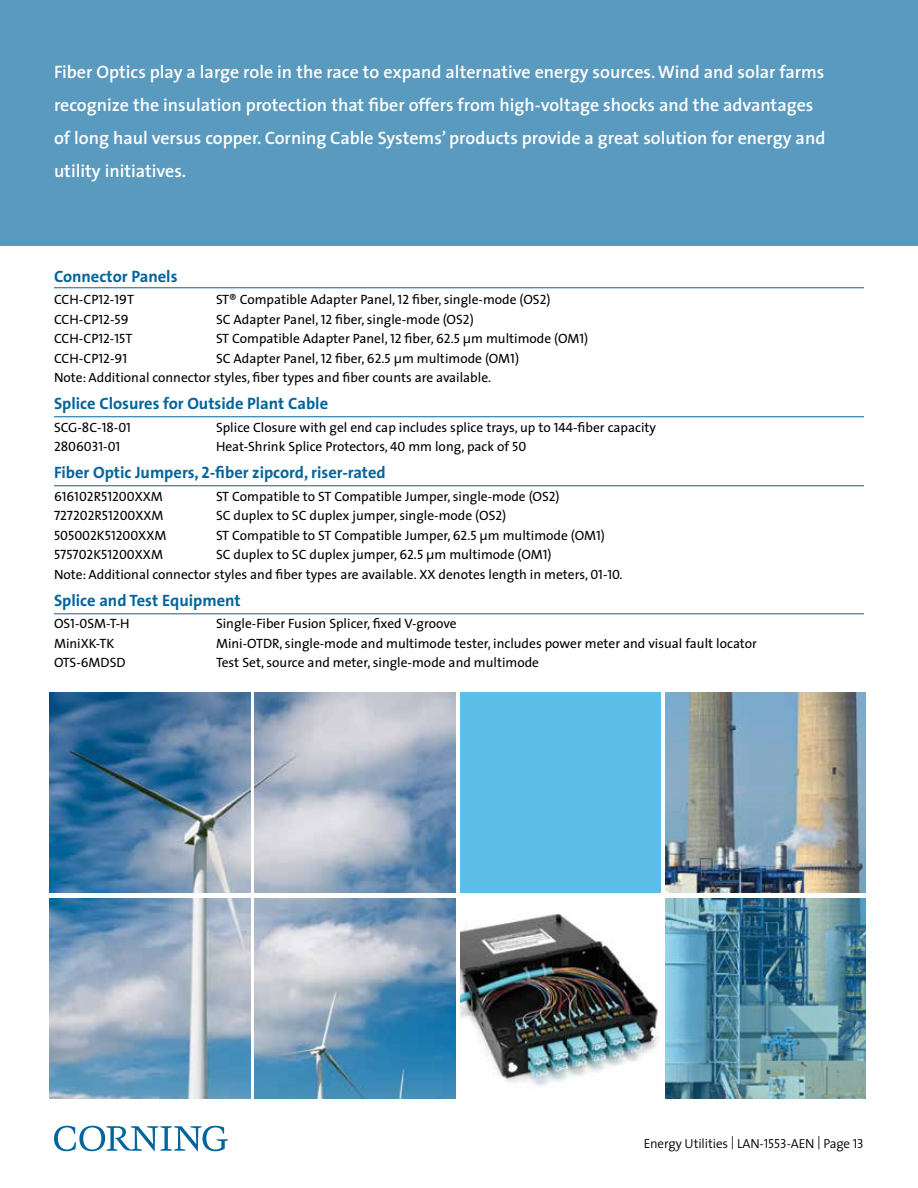
<style>
.page{position:relative;width:918px;height:1188px;background:#fff}
.page>*{position:absolute;margin:0;border:0;box-sizing:border-box;transform-origin:0 0}
.t1{font:600 18px/33px "The Sans";color:#fff}
.t2{font:700 16.5px "The Sans";color:#00649d}
.t3{font:13.5px/19.5px "The Sans";color:#000}
.t4{font:13.5px "The Sans Caps";color:#000}
.t5{font:300 13.2px "The Sans";letter-spacing:-.01em;color:#000}
.s1{font-family:"The Sans Caps"}
.s2{font-family:"The Sans"}
.s3{font-family:"The Sans Bold Caps";font-weight:400}
.s4{font-family:"The Sans Semi Light Caps";font-weight:400}
</style>
<div class="page">
<div style="left:0;top:0;width:918px;height:245px;background:#5a9abf"></div>
<img style="left:50px;top:692px;width:200px;height:201px">
<img style="left:255px;top:692px;width:200px;height:201px">
<div style="left:460px;top:692px;width:200px;height:201px;background:#5abee7"></div>
<img style="left:665px;top:692px;width:201px;height:201px">
<img style="left:50px;top:898px;width:200px;height:200px">
<img style="left:255px;top:898px;width:200px;height:200px">
<img style="left:460px;top:914px;width:198px;height:173px">
<img style="left:665px;top:898px;width:201px;height:200px">
<hr style="left:54px;top:287px;width:810px;height:1px;background:#00649d">
<hr style="left:54px;top:485px;width:810px;height:1px;background:#00649d">
<hr style="left:54px;top:416px;width:810px;height:1px;background:#00649d">
<svg style="left:54px;top:1126px;width:174px;height:25px"></svg>
<hr style="left:54px;top:613px;width:810px;height:1px;background:#00649d">
<p class="t1" style="left:54px;top:54px;width:773px">Fiber Optics play a large role in the race to expand alternative energy sources. Wind and solar farms recognize the insulation protection that fiber offers from high-voltage shocks and the advantages of long haul versus copper. Corning Cable Systems’ products provide a great solution for energy and utility initiatives.</p>
<p class="t2" style="left:54px;top:263px;width:125px">Connector Panels</p>
<p class="t3" style="left:54px;top:290px;width:82px">CCH-CP<span class="s1">12</span>-<span class="s1">19</span>T</p>
<p class="t3" style="left:216px;top:290px;width:336px">ST® Compatible Adapter Panel, <span class="s1">12</span> fiber, single-mode (OS<span class="s1">2</span>)</p>
<p class="t4" style="left:54px;top:308px;width:76px">CCH-CP12-59</p>
<p class="t3" style="left:216px;top:309px;width:259px">SC Adapter Panel, <span class="s1">12</span> fiber, single-mode (OS<span class="s1">2</span>)</p>
<p class="t3" style="left:54px;top:329px;width:80px">CCH-CP<span class="s1">12</span>-<span class="s1">15</span>T</p>
<p class="t3" style="left:216px;top:329px;width:374px">ST Compatible Adapter Panel, <span class="s1">12</span> fiber, <span class="s1">62</span>.<span class="s1">5</span> µm multimode (OM<span class="s1">1</span>)</p>
<p class="t4" style="left:54px;top:347px;width:75px">CCH-CP12-91</p>
<p class="t3" style="left:54px;top:348px;width:467px;text-indent:162px">SC Adapter Panel, <span class="s1">12</span> fiber, <span class="s1">62</span>.<span class="s1">5</span> µm multimode (OM<span class="s1">1</span>)<br>Note: Additional connector styles, fiber types and fiber counts are available.</p>
<p class="t2" style="left:54px;top:390px;width:276px">Splice Closures for Outside Plant Cable</p>
<p class="t4" style="left:54px;top:416px;width:79px">SCG-<span class="s2">8</span>C-1<span class="s2">8</span>-01</p>
<p class="t3" style="left:216px;top:417px;width:442px">Splice Closure with gel end cap includes splice trays, up to <span class="s1">144</span>-fiber capacity</p>
<p class="t4" style="left:54px;top:436px;width:68px">2<span class="s2">8</span>06031-01</p>
<p class="t3" style="left:216px;top:437px;width:312px">Heat-Shrink Splice Protectors, <span class="s1">40</span> mm long, pack of <span class="s1">50</span></p>
<p class="t2" style="left:54px;top:459px;width:333px">Fiber Optic Jumpers, <span class="s3">2</span>-fiber zipcord, riser-rated</p>
<p class="t4" style="left:54px;top:485px;width:110px">616102<span class="s2">R</span>51200XX<span class="s2">M</span></p>
<p class="t3" style="left:216px;top:486px;width:345px">ST Compatible to ST Compatible Jumper, single-mode (OS<span class="s1">2</span>)</p>
<p class="t4" style="left:54px;top:505px;width:111px">727202R51200XXM</p>
<p class="t3" style="left:216px;top:506px;width:292px">SC duplex to SC duplex jumper, single-mode (OS<span class="s1">2</span>)</p>
<p class="t4" style="left:54px;top:524px;width:114px">505002K51200XXM</p>
<p class="t3" style="left:216px;top:525px;width:391px">ST Compatible to ST Compatible Jumper, <span class="s1">62</span>.<span class="s1">5</span> µm multimode (OM<span class="s1">1</span>)</p>
<p class="t4" style="left:54px;top:544px;width:111px">575702<span class="s2">K</span>51200XX<span class="s2">M</span></p>
<p class="t3" style="left:54px;top:545px;width:570px;text-indent:162px">SC duplex to SC duplex jumper, <span class="s1">62</span>.<span class="s1">5</span> µm multimode (OM<span class="s1">1</span>)<br>Note: Additional connector styles and fiber types are available. XX denotes length in meters, <span class="s1">01-10.</span></p>
<p class="t2" style="left:54px;top:587px;width:188px">Splice and Test Equipment</p>
<p class="t4" style="left:54px;top:613px;width:77px">OS1-0SM-T-H</p>
<p class="t3" style="left:216px;top:614px;width:242px">Single-Fiber Fusion Splicer, fixed V-groove</p>
<p class="t4" style="left:54px;top:632px;width:62px"><span class="s2">Mini</span>XK-TK</p>
<p class="t3" style="left:216px;top:633px;width:543px">Mini-OTDR, single-mode and multimode tester, includes power meter and visual fault locator</p>
<p class="t4" style="left:54px;top:652px;width:73px">OTS-6MDSD</p>
<p class="t3" style="left:216px;top:653px;width:325px">Test Set, source and meter, single-mode and multimode</p>
<p class="t5" style="left:644px;top:1133px;width:222px">Energy Utilities | LAN-<span class="s4">1553</span>-AEN | Page <span class="s4">13</span></p>
</div>
